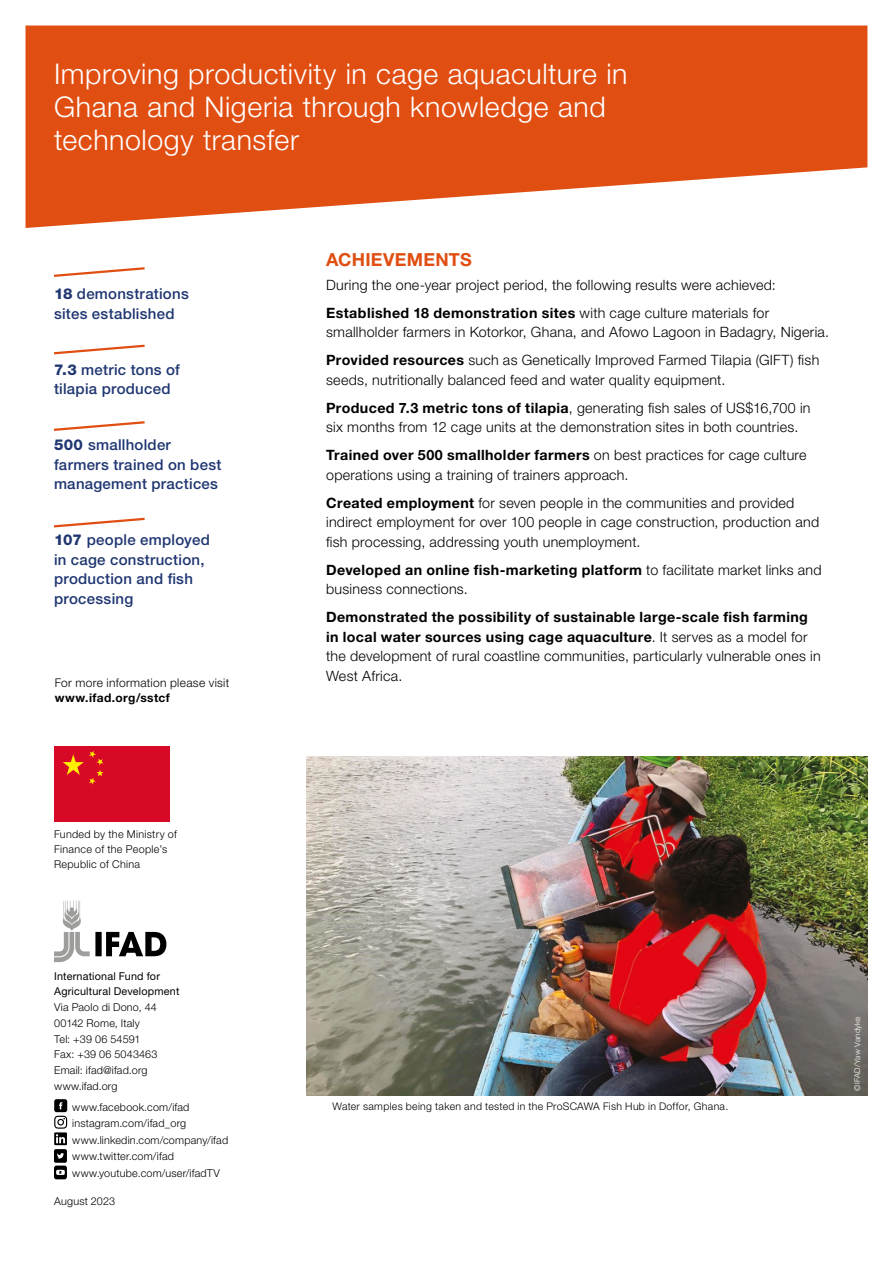
<style>
.page{position:relative;width:893px;height:1263px;background:#fff}
.page>*{position:absolute;margin:0;border:0;box-sizing:border-box;transform-origin:0 0}
.t1{font:300 28.5px/33px "Helvetica Neue LT Std";letter-spacing:.02em;color:#fff}
.t2{font:700 18px "Helvetica Neue LT Std";letter-spacing:.015em;color:#e14e12}
.t3{font:500 15px/19.5px "Helvetica Neue LT Std";letter-spacing:.015em;color:#1f3671}
.t4{font:300 14.25px/28px "Helvetica Neue LT Std";letter-spacing:.02em;color:#000}
.t5{font:300 12px "Helvetica Neue LT Std";letter-spacing:.025em;color:#000}
.t6{font:700 12px "Helvetica Neue LT Std";letter-spacing:.035em;color:#000}
.t7{font:300 10.8px/15.8px "Helvetica Neue LT Std";letter-spacing:.02em;color:#000}
.t8{font:10.8px/15.8px "Helvetica Neue LT Std";letter-spacing:.015em;color:#000}
.t9{font:300 10.5px "Helvetica Neue LT Std";letter-spacing:.03em;color:#000}
.t10{font:300 7.95px "Helvetica Neue LT Std";letter-spacing:.03em;color:#fff}
.s1{font-weight:800}
.s2{font-weight:700}
</style>
<div class="page">
<svg style="left:26px;top:26px;width:841px;height:202px;background:#e56835"></svg>
<svg style="left:54px;top:267px;width:91px;height:10px"></svg>
<svg style="left:53px;top:344px;width:92px;height:11px"></svg>
<svg style="left:54px;top:421px;width:91px;height:10px"></svg>
<svg style="left:53px;top:517px;width:92px;height:11px"></svg>
<img style="left:307px;top:756px;width:560px;height:340px">
<div style="left:54px;top:747px;width:115px;height:75px;background:#d70926"></div>
<svg style="left:63px;top:751px;width:40px;height:34px"></svg>
<svg style="left:54px;top:901px;width:112px;height:61px"></svg>
<svg style="left:54px;top:1099px;width:13px;height:80px"></svg>
<h1 class="t1" style="left:54px;top:57px;width:575px">Improving productivity in cage aquaculture in<br>Ghana and Nigeria through knowledge and technology transfer</h1>
<p class="t3" style="left:54px;top:284px;width:136px"><span class="s1">18</span> demonstrations sites established</p>
<p class="t3" style="left:54px;top:360px;width:127px"><span class="s1">7.3</span> metric tons of tilapia produced</p>
<p class="t3" style="left:54px;top:435px;width:169px"><span class="s1">500</span> smallholder farmers trained on best management practices</p>
<p class="t3" style="left:54px;top:530px;width:157px"><span class="s1">107</span> people employed in cage construction, production and fish processing</p>
<p class="t5" style="left:55px;top:675px;width:176px">For more information please visit</p>
<p class="t6" style="left:55px;top:690px;width:117px">www.ifad.org/sstcf</p>
<p class="t2" style="left:326px;top:248px;width:147px">ACHIEVEMENTS</p>
<p class="t4" style="left:326px;top:270px;width:451px">During the one-year project period, the following results were achieved:<br><span class="s2">Established 18 demonstration sites</span> with cage culture materials for</p>
<p class="t4" style="left:326px;top:318px;width:504px">smallholder farmers in Kotorkor, Ghana, and Afowo Lagoon in Badagry, Nigeria.<br><span class="s2">Provided resources</span> such as Genetically Improved Farmed Tilapia (GIFT) fish</p>
<p class="t4" style="left:326px;top:365px;width:486px">seeds, nutritionally balanced feed and water quality equipment.<br><span class="s2">Produced 7.3 metric tons of tilapia</span>, generating fish sales of US$16,700 in</p>
<p class="t4" style="left:326px;top:413px;width:482px">six months from 12 cage units at the demonstration sites in both countries.<br><span class="s2">Trained over 500 smallholder farmers</span> on best practices for cage culture</p>
<p class="t4" style="left:326px;top:460px;width:470px">operations using a training of trainers approach.<br><span class="s2">Created employment</span> for seven people in the communities and provided</p>
<p class="t4" style="left:326px;top:512px;width:494px;line-height:19.5px">indirect employment for over 100 people in cage construction, production and fish processing, addressing youth unemployment.</p>
<p class="t4" style="left:326px;top:560px;width:497px;line-height:19.5px"><span class="s2">Developed an online fish-marketing platform</span> to facilitate market links and business connections.</p>
<p class="t4" style="left:326px;top:607px;width:496px;line-height:19.5px"><span class="s2">Demonstrated the possibility of sustainable large-scale fish farming in local water sources using cage aquaculture</span>. It serves as a model for the development of rural coastline communities, particularly vulnerable ones in West Africa.</p>
<p class="t7" style="left:54px;top:826px;width:124px;line-height:15px">Funded by the Ministry of<br>Finance of the People’s<br>Republic of China</p>
<p class="t8" style="left:54px;top:968px;width:127px">International Fund for<br>Agricultural Development</p>
<p class="t7" style="left:54px;top:999px;width:105px">Via Paolo di Dono, 44<br>00142 Rome, Italy<br>Tel: +39 06 54591<br>Fax: +39 06 5043463<br>Email: ifad@ifad.org www.ifad.org</p>
<p class="t7" style="left:72px;top:1098px;width:157px;line-height:16.5px">www.facebook.com/ifad instagram.com/ifad_org www.linkedin.com/company/ifad www.twitter.com/ifad www.youtube.com/user/ifadTV</p>
<p class="t7" style="left:54px;top:1193px;width:62px">August 2023</p>
<p class="t9" style="left:332px;top:1100px;width:397px">Water samples being taken and tested in the ProSCAWA Fish Hub in Doffor, Ghana.</p>
<p class="t10" style="left:852px;top:1091px;width:76px;rotate:-90deg">©IFAD/Yaw Vandyke</p>
</div>
